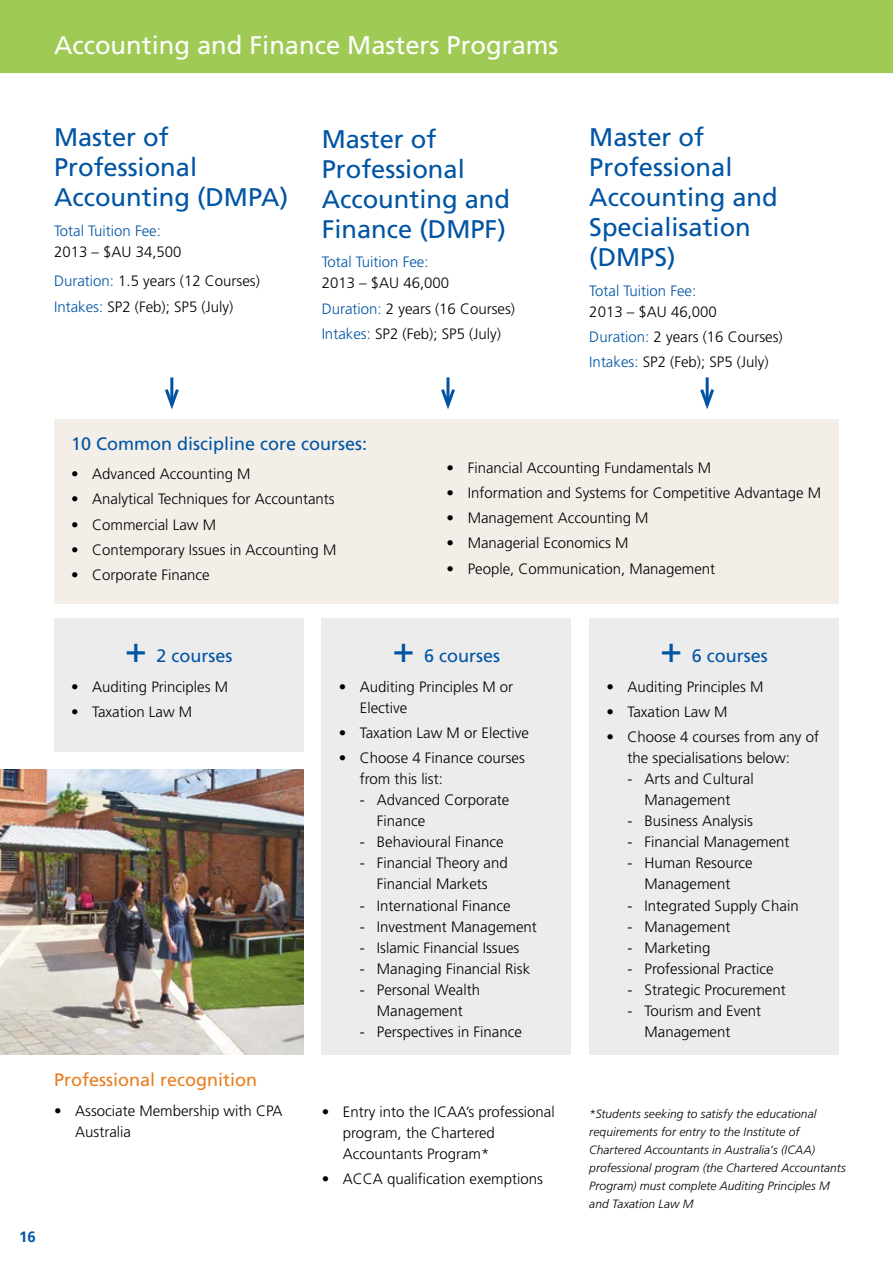
<style>
.page{position:relative;width:893px;height:1263px;background:#fff}
.page>*{position:absolute;margin:0;border:0;box-sizing:border-box;transform-origin:0 0}
.t1{font:25.5px/30px "Frutiger LT Std";color:#0054a4}
.t2{font:25.5px "Frutiger LT Std";color:#fff}
.t3{font:18px "Frutiger LT Std";color:#0054a4}
.t4{font:18px "Frutiger LT Std";color:#e87d1e}
.t5{font:300 15px/21px "Frutiger LT Std";color:#000}
.t6{font:300 15px "Frutiger LT Std";color:#0054a4}
.t7{font:700 15px "Frutiger LT Std";color:#0054a4}
.t8{font:italic 300 12px/18px "Frutiger LT Std";letter-spacing:.005em;color:#000}
.s1{color:#0054a4}
.s2{font-size:36px}
</style>
<div class="page">
<div style="left:0;top:0;width:893px;height:73px;background:#9fca55"></div>
<div style="left:54px;top:618px;width:250px;height:134px;background:#ececed"></div>
<div style="left:322px;top:618px;width:249px;height:436px;background:#ececed"></div>
<div style="left:54px;top:419px;width:785px;height:185px;background:#f3efe8"></div>
<div style="left:589px;top:618px;width:250px;height:436px;background:#ececed"></div>
<hr style="left:170px;top:377px;width:3px;height:28px;background:#0054a4">
<svg style="left:165px;top:386px;width:14px;height:23px"></svg>
<hr style="left:446px;top:377px;width:3px;height:28px;background:#0054a4">
<svg style="left:441px;top:386px;width:14px;height:23px"></svg>
<hr style="left:706px;top:377px;width:3px;height:28px;background:#0054a4">
<svg style="left:700px;top:386px;width:14px;height:23px"></svg>
<img style="left:0;top:769px;width:304px;height:285px">
<h1 class="t2" style="left:54px;top:30px;width:506px">Accounting and Finance Masters Programs</h1>
<h1 class="t1" style="left:54px;top:123px;width:236px">Master of<br>Professional<br>Accounting (DMPA)</h1>
<p class="t6" style="left:54px;top:222px;width:108px">Total Tuition Fee:</p>
<p class="t5" style="left:54px;top:237px;width:207px;line-height:29.5px">2013 – $AU 34,500<br><span class="s1">Duration:</span> 1.5 years (12 Courses)</p>
<p class="t5" style="left:54px;top:296px;width:181px"><span class="s1">Intakes:</span> SP2 (Feb); SP5 (July)</p>
<h1 class="t1" style="left:322px;top:124px;width:190px">Master of<br>Professional<br>Accounting and<br>Finance (DMPF)</h1>
<p class="t6" style="left:322px;top:254px;width:108px">Total Tuition Fee:</p>
<p class="t5" style="left:322px;top:271px;width:195px;line-height:25.2px">2013 – $AU 46,000<br><span class="s1">Duration:</span> 2 years (16 Courses)<br><span class="s1">Intakes:</span> SP2 (Feb); SP5 (July)</p>
<h1 class="t1" style="left:589px;top:123px;width:190px">Master of<br>Professional<br>Accounting and<br>Specialisation (DMPS)</h1>
<p class="t6" style="left:589px;top:282px;width:108px">Total Tuition Fee:</p>
<p class="t5" style="left:589px;top:299px;width:195px;line-height:25.2px">2013 – $AU 46,000<br><span class="s1">Duration:</span> 2 years (16 Courses)<br><span class="s1">Intakes:</span> SP2 (Feb); SP5 (July)</p>
<p class="t3" style="left:71px;top:433px;width:298px">10 Common discipline core courses:</p>
<p class="t5" style="left:71px;top:464px;width:181px">• Advanced Accounting M</p>
<p class="t5" style="left:71px;top:489px;width:265px">• Analytical Techniques for Accountants</p>
<p class="t5" style="left:71px;top:514px;width:147px">• Commercial Law M</p>
<p class="t5" style="left:71px;top:539px;width:267px">• Contemporary Issues in Accounting M</p>
<p class="t5" style="left:71px;top:565px;width:140px">• Corporate Finance</p>
<p class="t5" style="left:446px;top:457px;width:266px">• Financial Accounting Fundamentals M</p>
<p class="t5" style="left:446px;top:482px;width:376px">• Information and Systems for Competitive Advantage M</p>
<p class="t5" style="left:446px;top:508px;width:204px">• Management Accounting M</p>
<p class="t5" style="left:446px;top:533px;width:184px">• Managerial Economics M</p>
<p class="t5" style="left:446px;top:558px;width:270px">• People, Communication, Management</p>
<p class="t7" style="left:19px;top:1227px;width:18px">16</p>
<p class="t3" style="left:125px;top:646px;width:109px"><span class="s2">+</span> 2 courses</p>
<p class="t5" style="left:71px;top:676px;width:159px">• Auditing Principles M</p>
<p class="t5" style="left:71px;top:702px;width:123px">• Taxation Law M</p>
<p class="t3" style="left:393px;top:646px;width:109px"><span class="s2">+</span> 6 courses</p>
<p class="t5" style="left:360px;top:676px;width:155px;text-indent:-21px">• Auditing Principles M or<br>Elective</p>
<p class="t5" style="left:339px;top:723px;width:192px">• Taxation Law M or Elective</p>
<p class="t5" style="left:360px;top:748px;width:167px;text-indent:-21px">• Choose 4 Finance courses from this list:</p>
<p class="t5" style="left:377px;top:790px;width:134px;text-indent:-17px">- Advanced Corporate<br>Finance</p>
<p class="t5" style="left:360px;top:832px;width:145px">- Behavioural Finance</p>
<p class="t5" style="left:360px;top:853px;width:149px;text-align:center">- Financial Theory and<br>Financial Markets</p>
<p class="t5" style="left:360px;top:895px;width:152px">- International Finance</p>
<p class="t5" style="left:360px;top:916px;width:179px">- Investment Management</p>
<p class="t5" style="left:360px;top:937px;width:161px">- Islamic Financial Issues</p>
<p class="t5" style="left:360px;top:958px;width:172px">- Managing Financial Risk</p>
<p class="t5" style="left:360px;top:979px;width:122px;text-align:center">- Personal Wealth<br>Management</p>
<p class="t5" style="left:360px;top:1021px;width:164px">- Perspectives in Finance</p>
<p class="t3" style="left:660px;top:646px;width:109px"><span class="s2">+</span> 6 courses</p>
<p class="t5" style="left:606px;top:676px;width:159px">• Auditing Principles M</p>
<p class="t5" style="left:606px;top:702px;width:123px">• Taxation Law M</p>
<p class="t5" style="left:606px;top:727px;width:214px;text-align:center">• Choose 4 courses from any of the specialisations below:</p>
<p class="t5" style="left:628px;top:769px;width:128px;text-align:center">- Arts and Cultural<br>Management</p>
<p class="t5" style="left:628px;top:811px;width:127px">- Business Analysis</p>
<p class="t5" style="left:628px;top:832px;width:164px">- Financial Management</p>
<p class="t5" style="left:628px;top:853px;width:127px;text-align:center">- Human Resource<br>Management</p>
<p class="t5" style="left:628px;top:895px;width:173px">- Integrated Supply Chain</p>
<p class="t5" style="left:628px;top:916px;width:104px">- Management</p>
<p class="t5" style="left:628px;top:937px;width:84px">- Marketing</p>
<p class="t5" style="left:628px;top:958px;width:147px">- Professional Practice</p>
<p class="t5" style="left:628px;top:979px;width:160px">- Strategic Procurement</p>
<p class="t5" style="left:645px;top:1000px;width:118px;text-indent:-17px">- Tourism and Event<br>Management</p>
<p class="t4" style="left:54px;top:1069px;width:205px">Professional recognition</p>
<p class="t5" style="left:75px;top:1100px;width:209px;text-indent:-21px">• Associate Membership with CPA<br>Australia</p>
<p class="t8" style="left:589px;top:1105px;width:258px">*Students seeking to satisfy the educational requirements for entry to the Institute of Chartered Accountants in Australia’s (ICAA) professional program (the Chartered Accountants Program) must complete Auditing Principles M and Taxation Law M</p>
<p class="t5" style="left:343px;top:1101px;width:213px;text-indent:-21px">• Entry into the ICAA’s professional program, the Chartered<br>Accountants Program*</p>
<p class="t5" style="left:322px;top:1169px;width:223px">• ACCA qualification exemptions</p>
</div>
